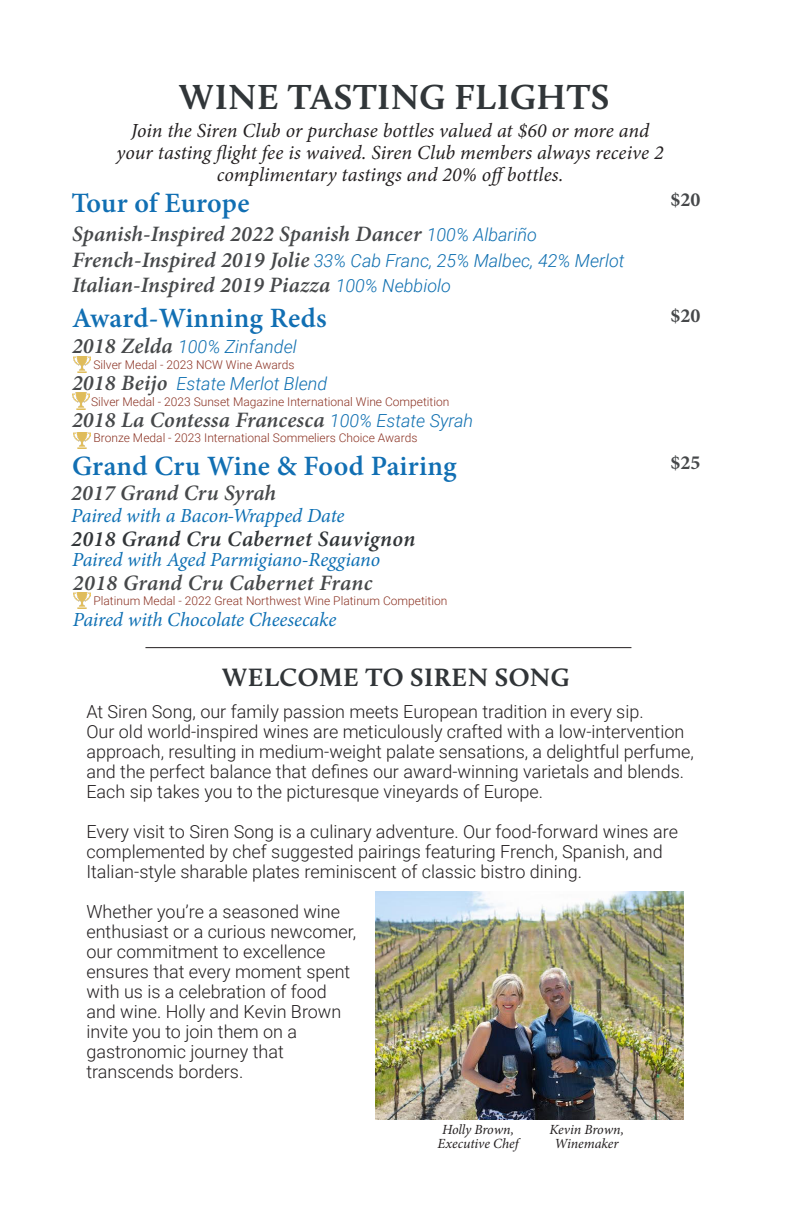
<style>
.page{position:relative;width:792px;height:1224px;background:#fff}
.page>*{position:absolute;margin:0;border:0;box-sizing:border-box;transform-origin:0 0}
.t1{font:700 36px "Calluna";letter-spacing:.02em;color:#313639}
.t2{font:600 28px "Minion Pro";letter-spacing:.01em;color:#116fb3}
.t3{font:700 26px "Calluna";letter-spacing:.02em;color:#313538}
.t4{font:italic 600 22px "Minion Pro";letter-spacing:.005em;color:#46484a}
.t5{font:italic 600 22px "Minion Pro";letter-spacing:.02em;color:#313538}
.t6{font:italic 20px/22px "Minion Pro";color:#231f20;text-align:center}
.t7{font:italic 20px "Minion Pro";letter-spacing:-.01em;color:#0e70b4}
.t8{font:700 20px "Minion Pro";color:#46484a}
.t9{font:300 18px/20px "Roboto";color:#231f20}
.t10{font:italic 300 18px "Roboto";color:#1070b1}
.t11{font:italic 14px "Minion Pro";letter-spacing:-.005em;color:#231f20}
.t12{font:300 12px "Roboto";color:#8b3223}
.s1{font-family:"Minion Pro";font-weight:600;font-size:22px;color:#46484a}
.s2{font-family:"Roboto";font-weight:300;font-size:18px;color:#1070b1}
</style>
<div class="page">
<hr style="left:145px;top:647px;width:486px;height:1px;background:#231f20">
<img style="left:375px;top:891px;width:308px;height:229px">
<img style="left:73px;top:393px;width:17px;height:16px">
<img style="left:74px;top:356px;width:17px;height:16px">
<img style="left:74px;top:432px;width:17px;height:17px">
<img style="left:74px;top:593px;width:17px;height:16px">
<p class="t1" style="left:180px;top:75px;width:431px">WINE TASTING FLIGHTS</p>
<p class="t6" style="left:117px;top:120px;width:549px">Join the Siren Club or purchase bottles valued at $60 or more and your tasting flight fee is waived. Siren Club members always receive 2 complimentary tastings and 20% offbottles.</p>
<p class="t2" style="left:71px;top:184px;width:180px">Tour of Europe</p>
<p class="t10" style="left:72px;top:248px;width:554px"><span class="s1">French-Inspired 2019 Jolie</span> 33% Cab Franc, 25% Malbec, 42% Merlot</p>
<p class="t4" style="left:72px;top:270px;width:381px">Italian-Inspired 2019 Piazza <span class="s2">100% Nebbiolo</span></p>
<p class="t8" style="left:670px;top:186px;width:31px">$20</p>
<p class="t4" style="left:72px;top:219px;width:466px">Spanish-Inspired 2022 Spanish Dancer <span class="s2">100% Albariño</span></p>
<p class="t2" style="left:72px;top:298px;width:256px">Award-Winning Reds</p>
<p class="t10" style="left:72px;top:334px;width:226px"><span class="s1">2018 Zelda</span> 100% Zinfandel</p>
<p class="t10" style="left:72px;top:371px;width:257px"><span class="s1">2018 Beijo</span> Estate Merlot Blend</p>
<p class="t4" style="left:72px;top:404px;width:403px">2018 La Contessa Francesca <span class="s2">100% Estate Syrah</span></p>
<p class="t2" style="left:72px;top:447px;width:386px">Grand Cru Wine &amp; Food Pairing</p>
<p class="t12" style="left:93px;top:356px;width:203px">Silver Medal - 2023 NCW Wine Awards</p>
<p class="t12" style="left:91px;top:393px;width:360px">Silver Medal - 2023 Sunset Magazine International Wine Competition</p>
<p class="t12" style="left:93px;top:429px;width:326px">Bronze Medal - 2023 International Sommeliers Choice Awards</p>
<p class="t4" style="left:71px;top:477px;width:206px">2017 Grand Cru Syrah</p>
<p class="t7" style="left:71px;top:502px;width:275px">Paired with a Bacon-Wrapped Date</p>
<p class="t5" style="left:71px;top:524px;width:346px">2018 Grand Cru Cabernet Sauvignon</p>
<p class="t7" style="left:72px;top:546px;width:309px">Paired with Aged Parmigiano-Reggiano</p>
<p class="t4" style="left:73px;top:567px;width:301px">2018 Grand Cru Cabernet Franc</p>
<p class="t12" style="left:93px;top:593px;width:355px">Platinum Medal - 2022 Great Northwest Wine Platinum Competition</p>
<p class="t7" style="left:73px;top:606px;width:265px">Paired with Chocolate Cheesecake</p>
<p class="t3" style="left:223px;top:661px;width:348px">WELCOME TO SIREN SONG</p>
<p class="t8" style="left:670px;top:302px;width:31px">$20</p>
<p class="t8" style="left:670px;top:449px;width:31px">$25</p>
<p class="t9" style="left:86px;top:701px;width:559px">At Siren Song, our family passion meets European tradition in every sip.</p>
<p class="t9" style="left:86px;top:721px;width:609px">Our old world-inspired wines are meticulously crafted with a low-intervention approach, resulting in medium-weight palate sensations, a delightful perfume, and the perfect balance that defines our award-winning varietals and blends.<br>Each sip takes you to the picturesque vineyards of Europe.</p>
<p class="t9" style="left:86px;top:821px;width:593px">Every visit to Siren Song is a culinary adventure. Our food-forward wines are complemented by chef suggested pairings featuring French, Spanish, and<br>Italian-style sharable plates reminiscent of classic bistro dining.</p>
<p class="t9" style="left:86px;top:901px;width:271px">Whether you’re a seasoned wine enthusiast or a curious newcomer, our commitment to excellence ensures that every moment spent with us is a celebration of food and wine. Holly and Kevin Brown invite you to join them on a</p>
<p class="t9" style="left:86px;top:1041px;width:199px">gastronomic journey that</p>
<p class="t9" style="left:86px;top:1061px;width:158px">transcends borders.</p>
<p class="t11" style="left:442px;top:1120px;width:73px">Holly Brown,</p>
<p class="t11" style="left:438px;top:1134px;width:83px">Executive Chef</p>
<p class="t11" style="left:549px;top:1120px;width:76px">Kevin Brown,</p>
<p class="t11" style="left:555px;top:1134px;width:66px">Winemaker</p>
</div>
